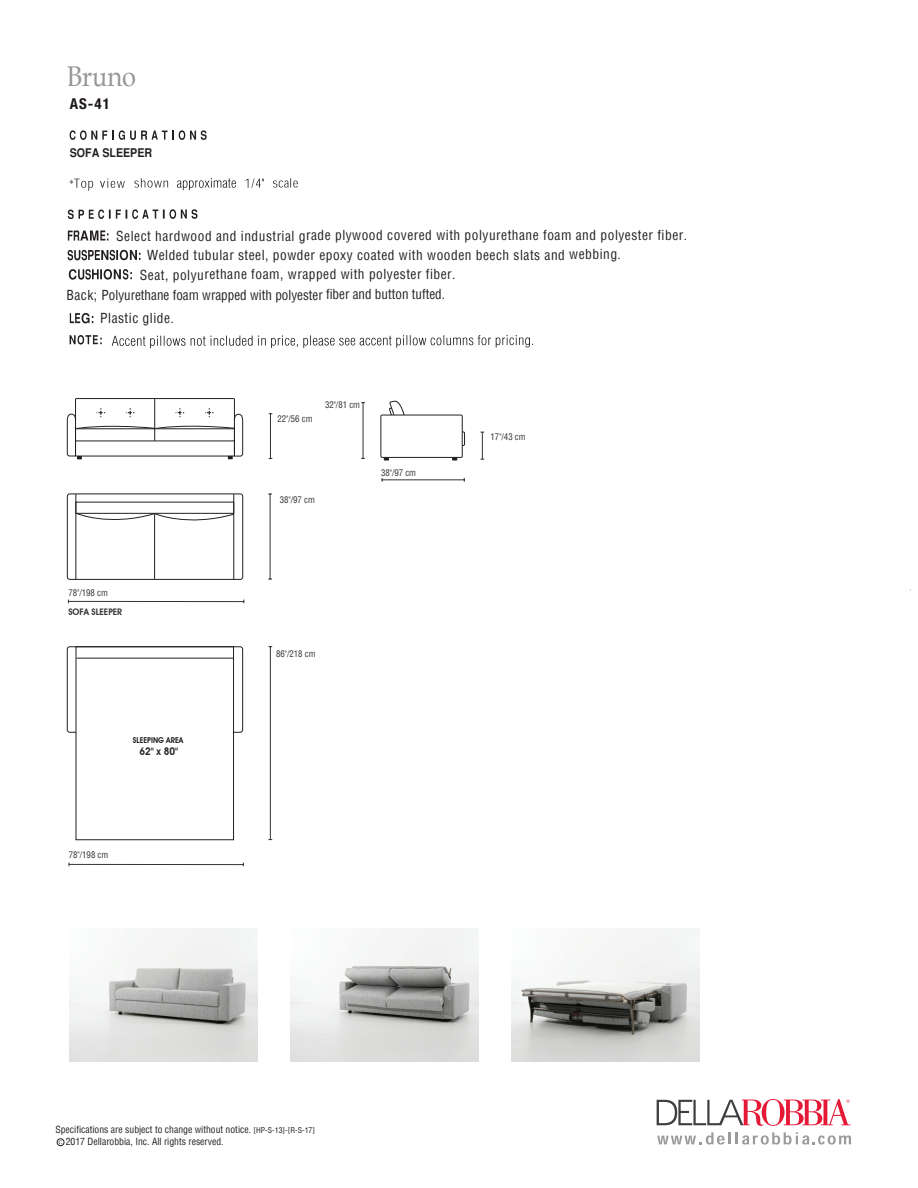
<style>
.page{position:relative;width:918px;height:1188px;background:#fff}
.page>*{position:absolute;margin:0;border:0;box-sizing:border-box;transform-origin:0 0}
.t1{font:28.5px "Book Antiqua";color:#939598;scale:.89 1}
.t2{font:700 condensed 15px "Helvetica Neue";color:#1d1719}
.t3{font:condensed 13.5px/19.6px "Helvetica";letter-spacing:.03em;color:#231f20}
.t4{font:condensed 13.5px/20.2px "Helvetica";color:#231f20}
.t5{font:700 12px "Helvetica";color:#231f20;scale:.89 1}
.t6{font:600 10.5px "Avant Garde IT Cby BT";color:#231f20;scale:.93 1}
.t7{font:condensed 9.6px "Helvetica";color:#231f20}
.t8{font:condensed 9px "Helvetica";color:#323436}
.t9{font:600 9px "Avant Garde IT Cby BT";color:#323436}
.t10{font:600 8.1px "Avant Garde IT Cby BT";color:#231f20;scale:.93 1}
.s1{font-size:7.8px}
</style>
<div class="page">
<svg style="left:70px;top:179px;width:23px;height:12px"></svg>
<svg style="left:100px;top:178px;width:25px;height:10px"></svg>
<svg style="left:134px;top:178px;width:34px;height:10px"></svg>
<svg style="left:273px;top:178px;width:25px;height:10px"></svg>
<svg style="left:177px;top:178px;width:59px;height:12px"></svg>
<svg style="left:246px;top:178px;width:18px;height:10px"></svg>
<svg style="left:70px;top:130px;width:137px;height:10px"></svg>
<svg style="left:68px;top:209px;width:130px;height:10px"></svg>
<svg style="left:68px;top:231px;width:41px;height:10px"></svg>
<svg style="left:67px;top:250px;width:74px;height:10px"></svg>
<svg style="left:70px;top:313px;width:23px;height:11px"></svg>
<svg style="left:70px;top:335px;width:32px;height:10px"></svg>
<svg style="left:112px;top:335px;width:421px;height:13px"></svg>
<svg style="left:69px;top:269px;width:63px;height:11px"></svg>
<img style="left:70px;top:928px;width:187px;height:133px">
<img style="left:291px;top:928px;width:187px;height:133px">
<img style="left:512px;top:928px;width:187px;height:133px">
<div style="left:57px;top:1138px;width:7px;height:8px;border:1px solid #231f20;border-radius:50%"></div>
<div style="left:75px;top:398px;width:160px;height:58px;border:1px solid #231f20"></div>
<svg style="left:463px;top:431px;width:2px;height:15px"></svg>
<hr style="left:270px;top:414px;width:1px;height:45px;background:#323436">
<svg style="left:481px;top:432px;width:3px;height:28px"></svg>
<hr style="left:270px;top:647px;width:1px;height:193px;background:#323436">
<hr style="left:363px;top:403px;width:1px;height:55px;background:#323436">
<hr style="left:382px;top:479px;width:82px;height:1px;background:#323436">
<hr style="left:68px;top:601px;width:176px;height:1px;background:#323436">
<hr style="left:76px;top:658px;width:158px;height:1px;background:#231f20">
<hr style="left:270px;top:494px;width:1px;height:85px;background:#323436">
<hr style="left:69px;top:864px;width:175px;height:1px;background:#323436">
<svg style="left:384px;top:458px;width:5px;height:3px"></svg>
<svg style="left:452px;top:458px;width:5px;height:3px"></svg>
<div style="left:76px;top:646px;width:158px;height:194px;border:1px solid #231f20"></div>
<hr style="left:154px;top:399px;width:1px;height:42px;background:#231f20">
<svg style="left:389px;top:401px;width:19px;height:14px"></svg>
<div style="left:381px;top:415px;width:82px;height:43px;border:1px solid #231f20"></div>
<hr style="left:76px;top:494px;width:1px;height:86px;background:#231f20">
<hr style="left:233px;top:494px;width:1px;height:86px;background:#231f20">
<svg style="left:76px;top:513px;width:159px;height:14px"></svg>
<hr style="left:154px;top:513px;width:1px;height:66px;background:#231f20">
<div style="left:67px;top:494px;width:176px;height:86px;border:1px solid #231f20;border-radius:2px"></div>
<div style="left:67px;top:646px;width:176px;height:87px;border:1px solid #231f20;border-radius:2px"></div>
<svg style="left:66px;top:408px;width:178px;height:51px"></svg>
<svg style="left:657px;top:1099px;width:193px;height:27px"></svg>
<svg style="left:657px;top:1132px;width:194px;height:13px"></svg>
<h1 class="t1" style="left:67px;top:59px;width:79px">Bruno</h1>
<p class="t2" style="left:70px;top:94px;width:42px">AS-41</p>
<p class="t5" style="left:70px;top:146px;width:94px">SOFA SLEEPER</p>
<p class="t3" style="left:147px;top:225px;width:542px;text-indent:-31px">Select hardwood and industrial grade plywood covered with polyurethane foam and polyester fiber.<br>Welded tubular steel, powder epoxy coated with wooden beech slats and webbing.</p>
<p class="t4" style="left:67px;top:264px;width:391px;text-indent:73px">Seat, polyurethane foam, wrapped with polyester fiber.<br>Back; Polyurethane foam wrapped with polyester fiber and button tufted.</p>
<p class="t3" style="left:100px;top:308px;width:75px">Plastic glide.</p>
<p class="t8" style="left:68px;top:587px;width:41px">78"/198 cm</p>
<p class="t9" style="left:68px;top:607px;width:55px">SOFA SLEEPER</p>
<p class="t10" style="left:133px;top:735px;width:56px">SLEEPING AREA</p>
<p class="t6" style="left:139px;top:745px;width:43px">62" x 80"</p>
<p class="t8" style="left:69px;top:849px;width:41px">78"/198 cm</p>
<p class="t8" style="left:277px;top:413px;width:37px">22"/56 cm</p>
<p class="t8" style="left:325px;top:399px;width:37px">32"/81 cm</p>
<p class="t8" style="left:280px;top:494px;width:37px">38"/97 cm</p>
<p class="t8" style="left:381px;top:467px;width:37px">38"/97 cm</p>
<p class="t8" style="left:276px;top:647px;width:41px">86"/218 cm</p>
<p class="t8" style="left:491px;top:431px;width:37px">17"/43 cm</p>
<p class="t7" style="left:55px;top:1124px;width:261px">Specifications are subject to change without notice. <span class="s1">[HP-S-13]-[R-S-17]</span></p>
<p class="t7" style="left:66px;top:1135px;width:159px">2017 Dellarobbia, Inc. All rights reserved.</p>
</div>
